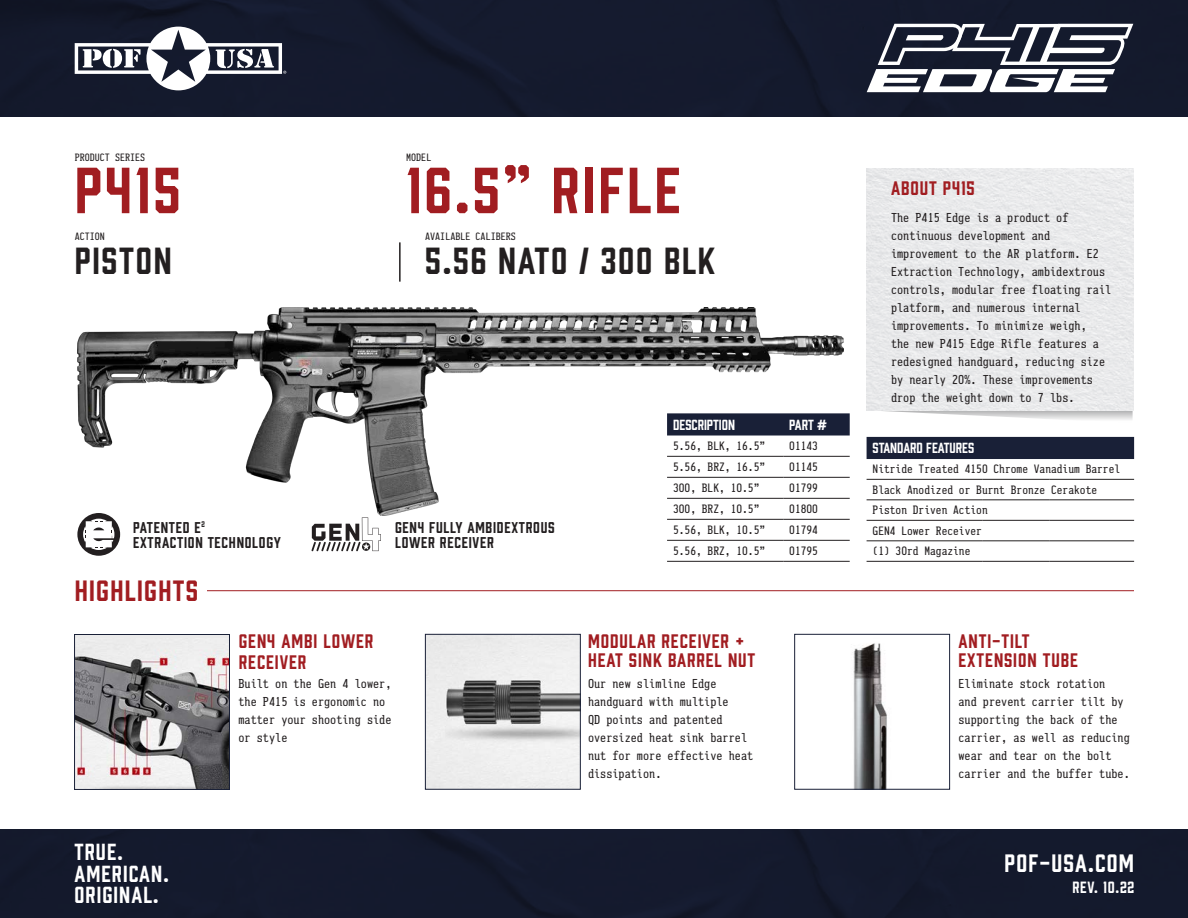
<style>
.page{position:relative;width:1188px;height:918px;background:#fff}
.page>*{position:absolute;margin:0;border:0;box-sizing:border-box;transform-origin:0 0}
.t1{font:59.85px "Prohibition";letter-spacing:.05em;color:#a11d21}
.t2{font:34.65px "Prohibition";letter-spacing:.05em;color:#231f20}
.t3{font:27px "Prohibition";letter-spacing:.05em;color:#a11d21}
.t4{font:23.1px "Prohibition";letter-spacing:.05em;color:#fff}
.t5{font:21.45px/21.5px "Prohibition";letter-spacing:.05em;color:#fff}
.t6{font:18px/19.5px "Prohibition";letter-spacing:.05em;color:#a11d21}
.t7{font:15px "Prohibition";letter-spacing:.05em;color:#fff}
.t8{font:14.4px/15.6px "Prohibition";letter-spacing:.05em;color:#231f20}
.t9{font:13.5px "Prohibition";color:#fff}
.t10{font:12.75px/18px "Pennsylvania";color:#231f20}
.t11{font:12px/20.5px "Pennsylvania";color:#231f20}
.t12{font:10.5px "Pennsylvania";color:#231f20}
</style>
<div class="page">
<div style="left:0;top:0;width:1188px;height:117px;background:#141a2e"></div>
<svg style="left:884px;top:411px;width:249px;height:9px"></svg>
<div style="left:867px;top:168px;width:267px;height:243px;background:#e9eaeb"></div>
<div style="left:0;top:830px;width:1188px;height:88px;background:#141a2d"></div>
<svg style="left:75px;top:27px;width:211px;height:63px"></svg>
<hr style="left:207px;top:590px;width:927px;height:1px;background:#a11d21">
<img style="left:76px;top:639px;width:152px;height:149px">
<div style="left:74px;top:634px;width:156px;height:156px;border:1px solid #192037"></div>
<img style="left:427px;top:636px;width:152px;height:151px">
<div style="left:425px;top:634px;width:156px;height:155px;border:1px solid #192037"></div>
<img style="left:852px;top:643px;width:35px;height:144px">
<div style="left:794px;top:634px;width:156px;height:155px;border:1px solid #192037"></div>
<hr style="left:399px;top:242px;width:2px;height:40px;background:#231f20">
<div style="left:867px;top:437px;width:267px;height:22px;background:#192037"></div>
<hr style="left:867px;top:479px;width:116px;height:1px;background:#231f20">
<hr style="left:983px;top:479px;width:66px;height:1px;background:#231f20">
<hr style="left:1049px;top:479px;width:85px;height:1px;background:#231f20">
<hr style="left:867px;top:500px;width:116px;height:1px;background:#231f20">
<hr style="left:983px;top:500px;width:66px;height:1px;background:#231f20">
<hr style="left:1049px;top:500px;width:85px;height:1px;background:#231f20">
<hr style="left:867px;top:520px;width:116px;height:1px;background:#231f20">
<hr style="left:983px;top:520px;width:66px;height:1px;background:#231f20">
<hr style="left:1049px;top:520px;width:85px;height:1px;background:#231f20">
<hr style="left:867px;top:541px;width:116px;height:1px;background:#231f20">
<hr style="left:983px;top:541px;width:66px;height:1px;background:#231f20">
<hr style="left:1049px;top:541px;width:85px;height:1px;background:#231f20">
<hr style="left:867px;top:561px;width:116px;height:1px;background:#231f20">
<hr style="left:983px;top:561px;width:66px;height:1px;background:#231f20">
<hr style="left:1049px;top:561px;width:85px;height:1px;background:#231f20">
<svg style="left:843px;top:413px;width:7px;height:23px"></svg>
<hr style="left:783px;top:456px;width:67px;height:1px;background:#231f20">
<hr style="left:783px;top:477px;width:67px;height:1px;background:#231f20">
<hr style="left:783px;top:498px;width:67px;height:1px;background:#231f20">
<hr style="left:667px;top:519px;width:116px;height:1px;background:#231f20">
<hr style="left:783px;top:519px;width:67px;height:1px;background:#231f20">
<hr style="left:667px;top:540px;width:116px;height:1px;background:#231f20">
<hr style="left:783px;top:540px;width:67px;height:1px;background:#231f20">
<hr style="left:667px;top:561px;width:116px;height:1px;background:#231f20">
<hr style="left:783px;top:561px;width:67px;height:1px;background:#231f20">
<svg style="left:77px;top:515px;width:43px;height:41px"></svg>
<svg style="left:867px;top:24px;width:266px;height:68px"></svg>
<img style="left:77px;top:308px;width:766px;height:207px">
<svg style="left:311px;top:518px;width:70px;height:33px"></svg>
<p class="t12" style="left:75px;top:152px;width:72px">PRODUCT SERIES</p>
<p class="t12" style="left:406px;top:152px;width:27px">MODEL</p>
<h1 class="t1" style="left:75px;top:149px;width:107px">P415</h1>
<h1 class="t1" style="left:406px;top:149px;width:276px">16.5” RIFLE</h1>
<h2 class="t2" style="left:75px;top:237px;width:99px">PISTON</h2>
<h2 class="t2" style="left:425px;top:237px;width:291px">5.56 NATO / 300 BLK</h2>
<p class="t12" style="left:75px;top:230px;width:32px">ACTION</p>
<p class="t12" style="left:425px;top:230px;width:92px">AVAILABLE CALIBERS</p>
<p class="t8" style="left:133px;top:518px;width:149px">PATENTED E<sup>2<br></sup>EXTRACTION TECHNOLOGY</p>
<p class="t8" style="left:395px;top:518px;width:161px">GEN4 FULLY AMBIDEXTROUS<br>LOWER RECEIVER</p>
<h3 class="t3" style="left:75px;top:572px;width:125px">HIGHLIGHTS</h3>
<h3 class="t6" style="left:239px;top:629px;width:136px;line-height:21.6px">GEN4 AMBI LOWER<br>RECEIVER</h3>
<p class="t9" style="left:673px;top:415px;width:64px">DESCRIPTION</p>
<p class="t9" style="left:789px;top:415px;width:39px">PART #</p>
<p class="t11" style="left:673px;top:435px;width:94px">5.56, BLK, 16.5”</p>
<p class="t11" style="left:789px;top:435px;width:30px">01143</p>
<p class="t11" style="left:673px;top:456px;width:94px">5.56, BRZ, 16.5”</p>
<p class="t11" style="left:789px;top:456px;width:30px">01145</p>
<p class="t11" style="left:673px;top:477px;width:88px">300, BLK, 10.5”</p>
<p class="t11" style="left:789px;top:477px;width:30px">01799</p>
<p class="t11" style="left:673px;top:498px;width:88px">300, BRZ, 10.5”</p>
<p class="t11" style="left:789px;top:498px;width:30px">01800</p>
<p class="t11" style="left:673px;top:519px;width:94px">5.56, BLK, 10.5”</p>
<p class="t11" style="left:789px;top:519px;width:30px">01794</p>
<p class="t11" style="left:673px;top:540px;width:94px">5.56, BRZ, 10.5”</p>
<p class="t11" style="left:789px;top:540px;width:30px">01795</p>
<h3 class="t6" style="left:588px;top:630px;width:169px">MODULAR RECEIVER +<br>HEAT SINK BARREL NUT</h3>
<h3 class="t6" style="left:891px;top:177px;width:85px">ABOUT P415</h3>
<p class="t10" style="left:891px;top:209px;width:222px">The P415 Edge is a product of continuous development and improvement to the AR platform. E2<br>Extraction Technology, ambidextrous controls, modular free floating rail platform, and numerous internal improvements. To minimize weigh,<br>the new P415 Edge Rifle features a redesigned handguard, reducing size by nearly 20%. These improvements drop the weight down to 7 lbs.</p>
<p class="t9" style="left:873px;top:439px;width:103px">STANDARD FEATURES</p>
<p class="t11" style="left:873px;top:459px;width:249px">Nitride Treated 4150 Chrome Vanadium Barrel<br>Black Anodized or Burnt Bronze Cerakote<br>Piston Driven Action<br>GEN4 Lower Receiver<br>(1) 30rd Magazine</p>
<h3 class="t6" style="left:958px;top:630px;width:121px">ANTI-TILT<br>EXTENSION TUBE</h3>
<h3 class="t5" style="left:75px;top:840px;width:96px">TRUE.<br>AMERICAN.<br>ORIGINAL.</h3>
<p class="t10" style="left:238px;top:674px;width:154px">Built on the Gen 4 lower, the P415 is ergonomic no matter your shooting side or style</p>
<p class="t10" style="left:588px;top:674px;width:167px">Our new slimline Edge handguard with multiple<br>QD points and patented oversized heat sink barrel nut for more effective heat dissipation.</p>
<p class="t10" style="left:958px;top:674px;width:173px">Eliminate stock rotation<br>and prevent carrier tilt by supporting the back of the carrier, as well as reducing wear and tear on the bolt carrier and the buffer tube.</p>
<h3 class="t4" style="left:1005px;top:848px;width:131px">POF-USA.COM</h3>
<p class="t7" style="left:1072px;top:877px;width:64px">REV. 10.22</p>
</div>
